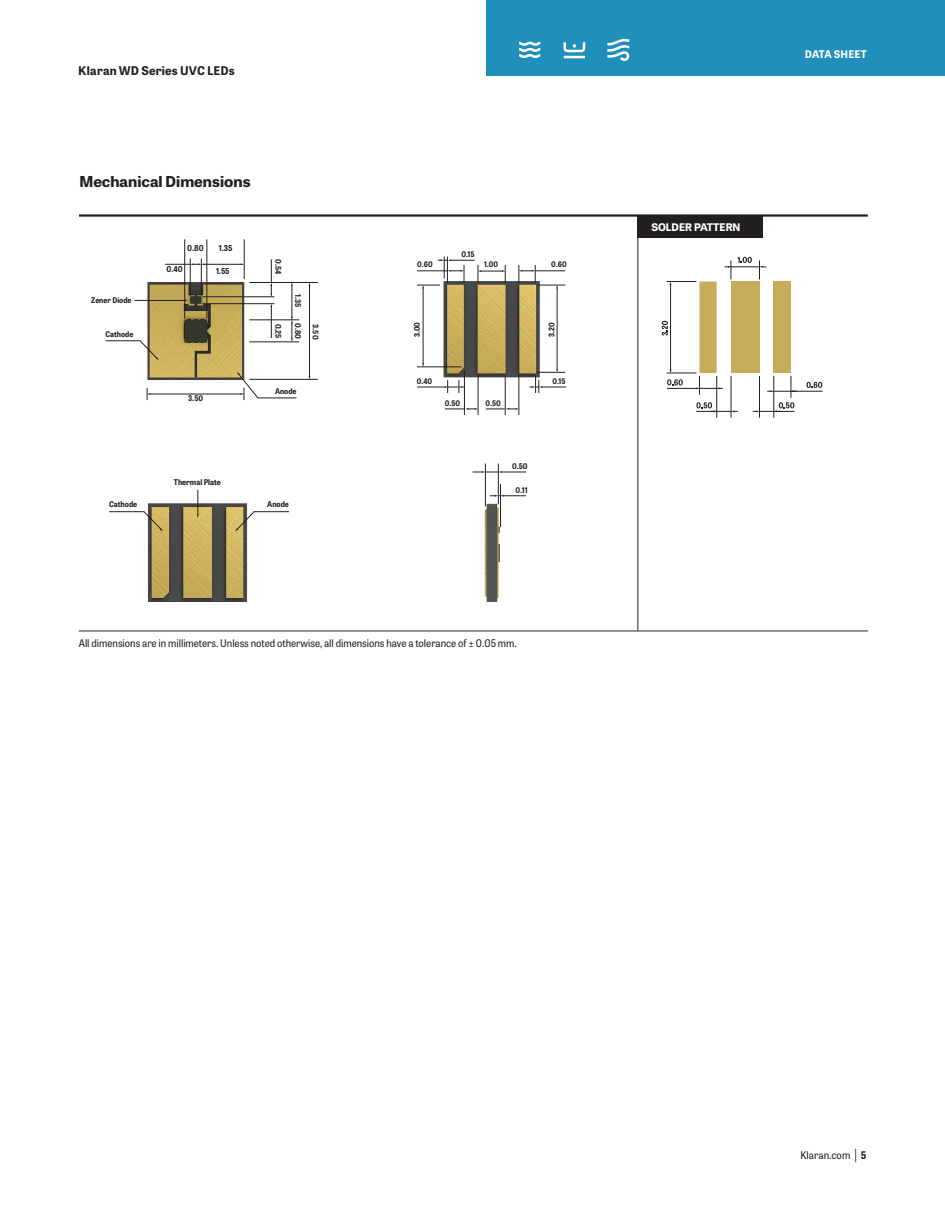
<style>
.page{position:relative;width:945px;height:1215px;background:#fff}
.page>*{position:absolute;margin:0;border:0;box-sizing:border-box;transform-origin:0 0}
.DS__subhead__text{font:700 15px "Tablet Gothic Wide";color:#231f20}
.t1{font:700 12px "Tablet Gothic";letter-spacing:.01em;color:#231f20}
.DS__caption_with_rul{font:10.5px "Tablet Gothic Narrow";color:#231f20}
.DS__subhead__text-2{font:700 10.5px "Tablet Gothic Wide";color:#fff}
.t2{font:700 10.5px "Tablet Gothic";letter-spacing:.01em;color:#fff}
.t3{font:700 8.1px "Tablet Gothic Narrow";letter-spacing:-.005em;color:#231f20}
.t4{font:700 7.95px "Tablet Gothic Narrow";color:#231f20}
.t5{font:700 7.8px "Tablet Gothic Narrow";color:#231f20}
.t6{font:700 7.65px "Tablet Gothic Narrow";color:#231f20}
.s1{font-weight:300;font-size:13.5px}
.s2{font-weight:700}
</style>
<div class="page">
<div style="left:486px;top:0;width:459px;height:75px;background:#2090bb"></div>
<svg style="left:519px;top:42px;width:21px;height:16px"></svg>
<svg style="left:564px;top:42px;width:21px;height:16px"></svg>
<svg style="left:607px;top:39px;width:23px;height:22px"></svg>
<hr style="left:79px;top:631px;width:789px;height:1px;background:#231f20">
<hr style="left:638px;top:216px;width:1px;height:414px;background:#231f20">
<div style="left:638px;top:216px;width:125px;height:22px;background:#231f20"></div>
<hr style="left:79px;top:214px;width:789px;height:3px;background:#231f20">
<img style="left:134px;top:269px;width:125px;height:127px">
<hr style="left:201px;top:259px;width:1px;height:37px;background:#231f20">
<hr style="left:244px;top:239px;width:1px;height:40px;background:#231f20">
<hr style="left:207px;top:239px;width:1px;height:80px;background:#231f20">
<hr style="left:190px;top:259px;width:1px;height:37px;background:#231f20">
<hr style="left:184px;top:239px;width:1px;height:80px;background:#231f20">
<hr style="left:249px;top:282px;width:69px;height:1px;background:#231f20">
<hr style="left:249px;top:379px;width:69px;height:1px;background:#231f20">
<hr style="left:150px;top:394px;width:91px;height:1px;background:#231f20">
<svg style="left:147px;top:388px;width:3px;height:12px"></svg>
<hr style="left:309px;top:285px;width:1px;height:92px;background:#231f20">
<hr style="left:204px;top:264px;width:38px;height:1px;background:#231f20">
<svg style="left:165px;top:263px;width:40px;height:2px"></svg>
<hr style="left:292px;top:285px;width:1px;height:32px;background:#231f20">
<svg style="left:291px;top:317px;width:2px;height:25px"></svg>
<hr style="left:271px;top:306px;width:1px;height:32px;background:#231f20">
<hr style="left:135px;top:300px;width:50px;height:1px;background:#231f20">
<svg style="left:270px;top:259px;width:2px;height:38px"></svg>
<hr style="left:202px;top:303px;width:72px;height:1px;background:#231f20">
<hr style="left:249px;top:342px;width:50px;height:1px;background:#231f20">
<hr style="left:249px;top:320px;width:50px;height:1px;background:#231f20">
<hr style="left:202px;top:297px;width:72px;height:1px;background:#231f20">
<svg style="left:105px;top:340px;width:54px;height:20px"></svg>
<svg style="left:237px;top:372px;width:60px;height:28px"></svg>
<img style="left:429px;top:265px;width:111px;height:125px">
<svg style="left:417px;top:380px;width:47px;height:13px"></svg>
<hr style="left:519px;top:375px;width:1px;height:40px;background:#231f20">
<hr style="left:505px;top:375px;width:1px;height:40px;background:#231f20">
<svg style="left:486px;top:408px;width:33px;height:2px"></svg>
<hr style="left:478px;top:375px;width:1px;height:40px;background:#231f20">
<hr style="left:464px;top:370px;width:1px;height:45px;background:#231f20">
<svg style="left:445px;top:408px;width:33px;height:2px"></svg>
<hr style="left:557px;top:288px;width:1px;height:82px;background:#231f20">
<svg style="left:519px;top:265px;width:46px;height:23px"></svg>
<svg style="left:529px;top:369px;width:37px;height:24px"></svg>
<hr style="left:417px;top:367px;width:44px;height:1px;background:#231f20">
<hr style="left:423px;top:288px;width:1px;height:76px;background:#231f20">
<svg style="left:417px;top:257px;width:89px;height:31px"></svg>
<hr style="left:774px;top:376px;width:1px;height:42px;background:#231f20">
<hr style="left:759px;top:376px;width:1px;height:42px;background:#231f20">
<hr style="left:731px;top:376px;width:1px;height:42px;background:#231f20">
<hr style="left:716px;top:376px;width:1px;height:42px;background:#231f20">
<hr style="left:774px;top:391px;width:48px;height:1px;background:#231f20">
<svg style="left:662px;top:257px;width:135px;height:155px"></svg>
<svg style="left:807px;top:382px;width:15px;height:6px"></svg>
<img style="left:484px;top:492px;width:16px;height:110px">
<hr style="left:498px;top:464px;width:1px;height:40px;background:#231f20">
<hr style="left:500px;top:484px;width:1px;height:43px;background:#231f20">
<hr style="left:485px;top:464px;width:1px;height:42px;background:#231f20">
<svg style="left:473px;top:471px;width:53px;height:2px"></svg>
<svg style="left:490px;top:495px;width:36px;height:2px"></svg>
<img style="left:147px;top:489px;width:101px;height:113px">
<svg style="left:197px;top:490px;width:2px;height:28px"></svg>
<svg style="left:109px;top:511px;width:54px;height:20px"></svg>
<svg style="left:235px;top:511px;width:54px;height:20px"></svg>
<p class="t1" style="left:78px;top:62px;width:158px">Klaran WD Series UVC LEDs</p>
<p class="DS__subhead__text" style="left:79px;top:170px;width:173px">Mechanical Dimensions</p>
<p class="t5" style="left:91px;top:295px;width:42px">Zener Diode</p>
<p class="t5" style="left:106px;top:328px;width:29px">Cathode</p>
<p class="t3" style="left:187px;top:242px;width:18px">0.80</p>
<p class="t3" style="left:167px;top:263px;width:18px">0.40</p>
<p class="t3" style="left:219px;top:242px;width:15px">1.35</p>
<p class="t3" style="left:216px;top:265px;width:15px">1.55</p>
<p class="t5" style="left:188px;top:393px;width:17px">3.50</p>
<p class="t5" style="left:284px;top:259px;width:17px;rotate:90deg">0.54</p>
<p class="t5" style="left:284px;top:324px;width:16px;rotate:90deg">0.25</p>
<p class="t5" style="left:304px;top:294px;width:15px;rotate:90deg">1.35</p>
<p class="t5" style="left:304px;top:323px;width:17px;rotate:90deg">0.80</p>
<p class="t5" style="left:321px;top:324px;width:17px;rotate:90deg">3.50</p>
<p class="t5" style="left:275px;top:386px;width:23px">Anode</p>
<p class="t4" style="left:174px;top:477px;width:48px">Thermal Plate</p>
<p class="t4" style="left:109px;top:499px;width:30px">Cathode</p>
<p class="t4" style="left:267px;top:499px;width:23px">Anode</p>
<p class="t6" style="left:462px;top:249px;width:15px">0.15</p>
<p class="t6" style="left:484px;top:259px;width:16px">1.00</p>
<p class="t6" style="left:417px;top:259px;width:17px">0.60</p>
<p class="t6" style="left:551px;top:259px;width:17px">0.60</p>
<p class="t6" style="left:412px;top:337px;width:17px;rotate:-90deg">3.00</p>
<p class="t6" style="left:546px;top:337px;width:16px;rotate:-90deg">3.20</p>
<p class="t6" style="left:417px;top:376px;width:17px">0.40</p>
<p class="t6" style="left:445px;top:398px;width:17px">0.50</p>
<p class="t6" style="left:486px;top:398px;width:17px">0.50</p>
<p class="t5" style="left:512px;top:460px;width:17px">0.50</p>
<p class="t5" style="left:516px;top:484px;width:14px">0.11</p>
<p class="t6" style="left:553px;top:376px;width:15px">0.15</p>
<p class="DS__caption_with_rul" style="left:79px;top:636px;width:440px">All dimensions are in millimeters. Unless noted otherwise, all dimensions have a tolerance of ± 0.05 mm.</p>
<p class="t2" style="left:805px;top:46px;width:63px">DATA SHEET</p>
<p class="DS__subhead__text-2" style="left:651px;top:220px;width:91px">SOLDER PATTERN</p>
<p class="DS__caption_with_rul" style="left:801px;top:1148px;width:67px">Klaran.com <span class="s1">|</span> <span class="s2">5</span></p>
</div>
